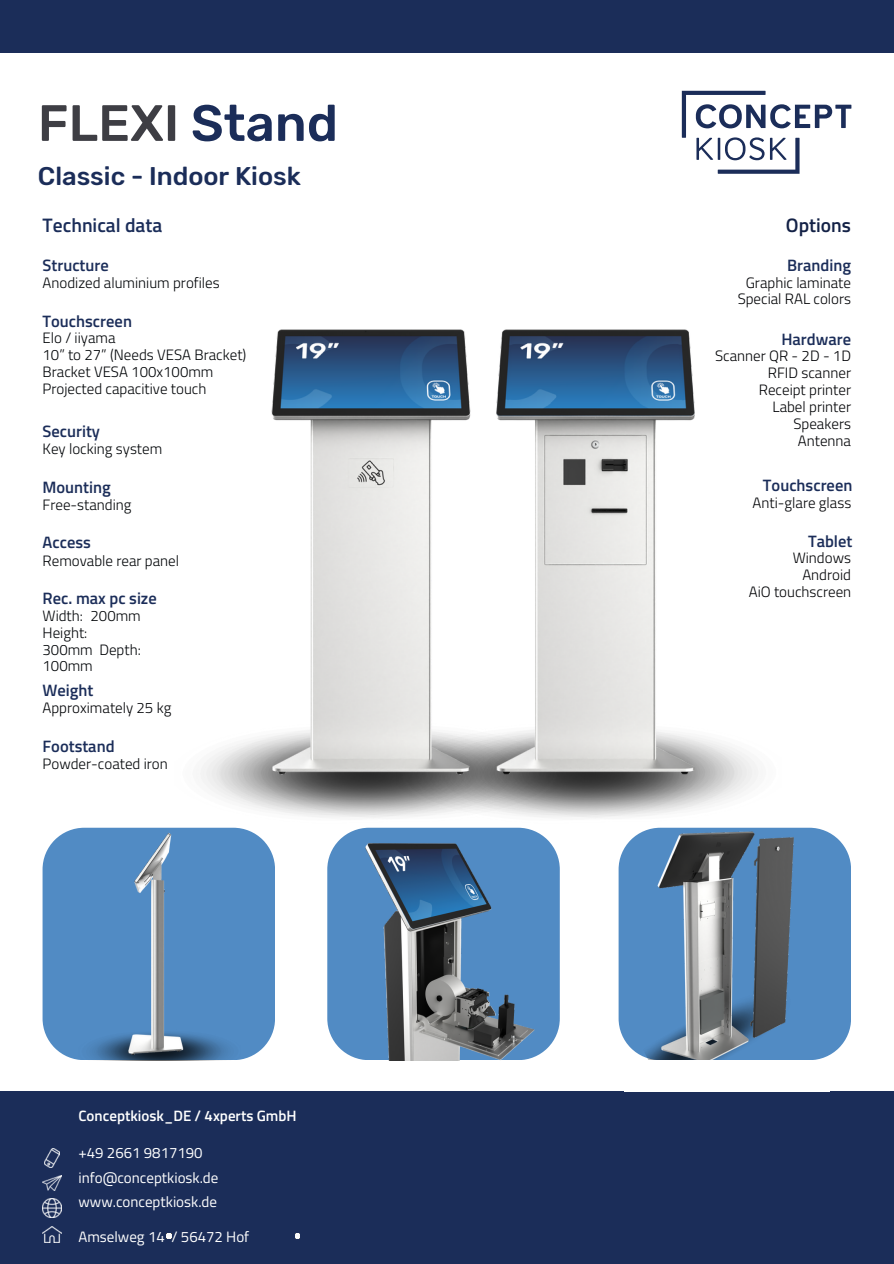
<style>
.page{position:relative;width:894px;height:1264px;background:#fff}
.page>*{position:absolute;margin:0;border:0;box-sizing:border-box;transform-origin:0 0}
.t1{font:500 51px "Rubik";color:#3e3e44}
.t2{font:500 25.5px "Rubik";color:#1b2d59}
.t3{font:600 19.5px "Titillium Web";color:#1b2d59}
.t4{font:600 19.5px "Titillium Web";color:#132146}
.t5{font:600 16.5px "Titillium Web";color:#1b2d59}
.t6{font:300 15px/16.8px "Titillium Web";color:#000407}
.t7{font:300 15px/16.8px "Titillium Web";color:#000205;text-align:right}
.t8{font:15px "Titillium Web";color:#fff}
.t9{font:600 15px "Titillium Web";color:#fff}
.s1{color:#1b2d59}
</style>
<div class="page">
<div style="left:0;top:0;width:893px;height:54px;background:#1b2d59"></div>
<div style="left:0;top:53px;width:893px;height:1050px;background:#fff"></div>
<div style="left:0;top:1091px;width:893px;height:172px;background:#1b2d59"></div>
<svg style="left:681px;top:91px;width:170px;height:83px"></svg>
<img style="left:43px;top:1198px;width:19px;height:19px">
<svg style="left:166px;top:1233px;width:5px;height:5px"></svg>
<svg style="left:295px;top:1233px;width:5px;height:5px"></svg>
<img style="left:43px;top:1175px;width:19px;height:15px">
<img style="left:43px;top:1226px;width:19px;height:16px">
<img style="left:44px;top:1148px;width:16px;height:19px">
<div style="left:768px;top:79px;width:121px;height:21px;background:#fff"></div>
<img style="left:244px;top:329px;width:215px;height:491px">
<img style="left:459px;top:329px;width:261px;height:491px">
<svg style="left:337px;top:827px;width:213px;height:15px;background:#699bcc"></svg>
<img style="left:640px;top:1091px;width:166px;height:1px">
<img style="left:333px;top:842px;width:221px;height:218px">
<img style="left:42px;top:812px;width:291px;height:249px">
<img style="left:554px;top:827px;width:297px;height:233px">
<p class="t1" style="left:38px;top:93px;width:301px">FLEXI <span class="s1">Stand</span></p>
<p class="t2" style="left:38px;top:161px;width:264px">Classic - Indoor Kiosk</p>
<p class="t3" style="left:43px;top:210px;width:121px">Technical data</p>
<p class="t4" style="left:785px;top:210px;width:67px">Options</p>
<p class="t5" style="left:43px;top:252px;width:68px">Structure</p>
<p class="t6" style="left:43px;top:274px;width:179px">Anodized aluminium profiles</p>
<p class="t5" style="left:43px;top:308px;width:91px">Touchscreen</p>
<h3 class="t6" style="left:43px;top:329px;width:74px">Elo / iiyama</h3>
<p class="t6" style="left:43px;top:346px;width:205px">10” to 27” (Needs VESA Bracket)<br>Bracket VESA 100x100mm<br>Projected capacitive touch</p>
<h3 class="t5" style="left:43px;top:418px;width:59px">Security</h3>
<p class="t6" style="left:43px;top:440px;width:121px">Key locking system</p>
<h3 class="t5" style="left:43px;top:474px;width:70px">Mounting</h3>
<p class="t6" style="left:43px;top:496px;width:90px">Free-standing</p>
<p class="t5" style="left:43px;top:530px;width:50px">Access</p>
<p class="t6" style="left:43px;top:551px;width:138px">Removable rear panel</p>
<p class="t5" style="left:43px;top:585px;width:116px">Rec. max pc size</p>
<h3 class="t6" style="left:43px;top:606px;width:100px">Width: 200mm<br>Height:<br>300mm Depth:<br>100mm</h3>
<p class="t5" style="left:43px;top:677px;width:52px">Weight</p>
<p class="t7" style="left:43px;top:699px;width:130px">Approximately 25 kg</p>
<h3 class="t5" style="left:43px;top:733px;width:74px">Footstand</h3>
<h3 class="t6" style="left:43px;top:755px;width:127px">Powder-coated iron</h3>
<p class="t9" style="left:78px;top:1104px;width:220px">Conceptkiosk_DE / 4xperts GmbH</p>
<p class="t8" style="left:78px;top:1141px;width:126px">+49 2661 9817190</p>
<p class="t8" style="left:78px;top:1165px;width:141px">info@conceptkiosk.de</p>
<p class="t8" style="left:78px;top:1189px;width:140px">www.conceptkiosk.de</p>
<p class="t8" style="left:78px;top:1224px;width:172px">Amselweg 14 / 56472 Hof</p>
<h3 class="t5" style="left:786px;top:252px;width:65px">Branding</h3>
<p class="t7" style="left:737px;top:273px;width:115px;text-align:center">Graphic laminate<br>Special RAL colors</p>
<p class="t5" style="left:781px;top:326px;width:71px">Hardware</p>
<p class="t7" style="left:715px;top:347px;width:137px">Scanner QR - 2D - 1D<br>RFID scanner</p>
<p class="t7" style="left:758px;top:381px;width:94px">Receipt printer</p>
<p class="t7" style="left:772px;top:398px;width:80px">Label printer</p>
<p class="t7" style="left:793px;top:415px;width:59px">Speakers</p>
<p class="t7" style="left:797px;top:432px;width:55px">Antenna</p>
<h3 class="t5" style="left:762px;top:472px;width:91px">Touchscreen</h3>
<p class="t7" style="left:752px;top:494px;width:100px">Anti-glare glass</p>
<p class="t5" style="left:807px;top:528px;width:46px">Tablet</p>
<p class="t7" style="left:792px;top:549px;width:60px">Windows<br>Android</p>
<p class="t7" style="left:748px;top:583px;width:104px">AiO touchscreen</p>
</div>
